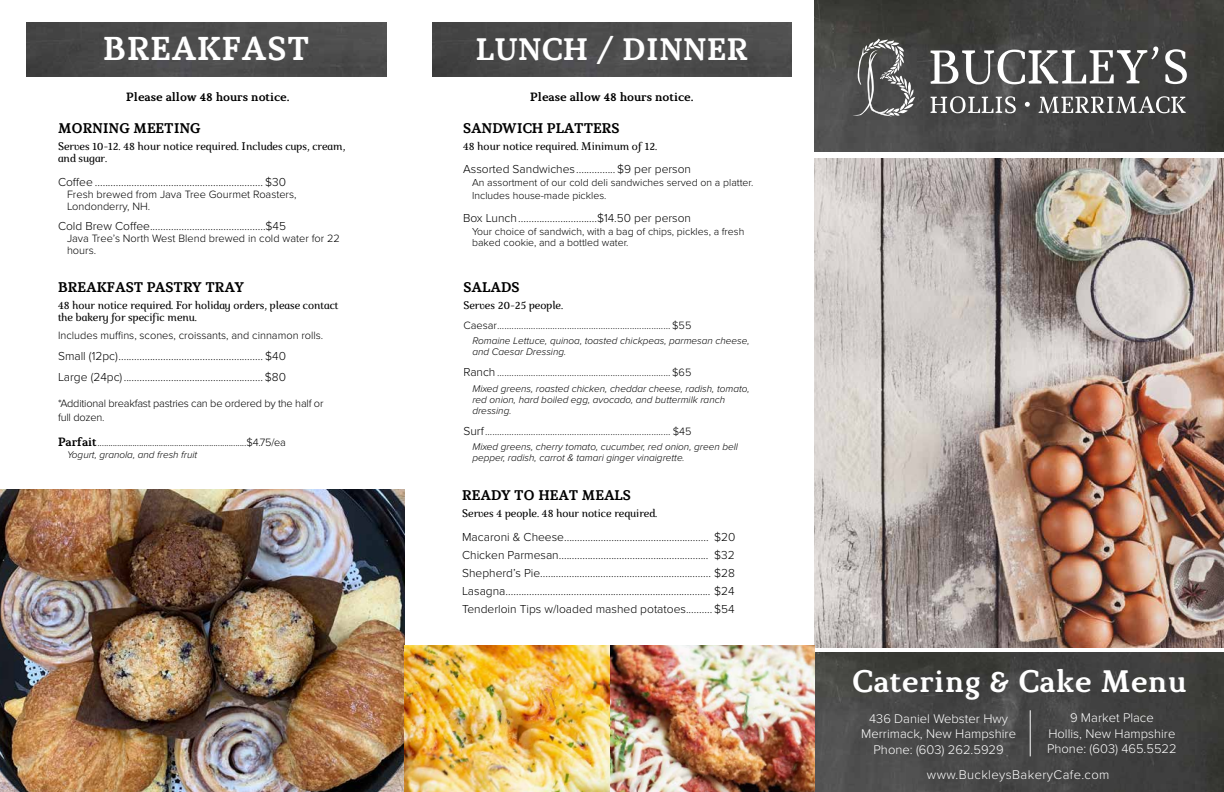
<style>
.page{position:relative;width:1224px;height:792px;background:#fff}
.page>*{position:absolute;margin:0;border:0;box-sizing:border-box;transform-origin:0 0}
.t1{font:700 33px "Marta";letter-spacing:.02em;color:#fff}
.t2{font:700 31px "Marta";letter-spacing:.02em;color:#fff}
.t3{font:700 14px "Marta";color:#000}
.t4{font:300 13px/15.6px "Proxima Nova";color:#fff;text-align:center}
.t5{font:300 13px "Proxima Nova";letter-spacing:.03em;color:#fff}
.t6{font:300 12px/18px "Proxima Nova";color:#000}
.t7{font:700 12px "Marta";color:#000}
.t8{font:300 11px/12px "Proxima Nova";color:#000}
.t9{font:italic 11px/12px "Marta";color:#000}
.t10{font:300 11px/14px "Proxima Nova";letter-spacing:-.02em;color:#000}
.t11{font:300 10.5px/13px "Proxima Nova";color:#000}
.t12{font:italic 300 10px/11px "Proxima Nova";color:#000}
.s1{font-family:"Marta";font-weight:700;font-size:12px}
.s2{font-size:12px}
</style>
<div class="page">
<img style="left:814px;top:0;width:410px;height:151px">
<img style="left:814px;top:158px;width:410px;height:490px">
<img style="left:0;top:490px;width:405px;height:302px">
<svg style="left:930px;top:47px;width:228px;height:37px"></svg>
<svg style="left:1165px;top:49px;width:22px;height:35px"></svg>
<svg style="left:930px;top:96px;width:86px;height:17px"></svg>
<svg style="left:1025px;top:102px;width:5px;height:5px"></svg>
<svg style="left:1039px;top:96px;width:147px;height:17px"></svg>
<svg style="left:853px;top:39px;width:62px;height:78px;background:#6a6a69"></svg>
<img style="left:814px;top:652px;width:410px;height:140px">
<hr style="left:1030px;top:710px;width:1px;height:46px;background:#fff">
<img style="left:26px;top:22px;width:360px;height:54px">
<img style="left:432px;top:22px;width:360px;height:54px">
<img style="left:405px;top:645px;width:409px;height:147px">
<h1 class="t1" style="left:103px;top:29px;width:208px">BREAKFAST</h1>
<h2 class="t2" style="left:476px;top:30px;width:274px">LUNCH / DINNER</h2>
<p class="t7" style="left:126px;top:90px;width:165px">Please allow 48 hours notice.</p>
<p class="t7" style="left:530px;top:90px;width:165px">Please allow 48 hours notice.</p>
<p class="t3" style="left:58px;top:120px;width:144px">MORNING MEETING</p>
<p class="t9" style="left:58px;top:140px;width:289px">Serves 10-12. 48 hour notice required. Includes cups, cream, and sugar.</p>
<p class="t6" style="left:58px;top:174px;width:229px">Coffee ................................................................ $30</p>
<p class="t8" style="left:67px;top:189px;width:231px">Fresh brewed from Java Tree Gourmet Roasters,<br>Londonderry, NH.</p>
<p class="t6" style="left:58px;top:218px;width:229px">Cold Brew Coffee............................................$45</p>
<p class="t8" style="left:67px;top:233px;width:275px">Java Tree’s North West Blend brewed in cold water for 22 hours.</p>
<p class="t3" style="left:58px;top:279px;width:188px">BREAKFAST PASTRY TRAY</p>
<p class="t9" style="left:58px;top:299px;width:282px">48 hour notice required. For holiday orders, please contact the bakery for specific menu.</p>
<p class="t8" style="left:58px;top:330px;width:267px">Includes muffins, scones, croissants, and cinnamon rolls.</p>
<p class="t6" style="left:58px;top:346px;width:229px;line-height:21px">Small (12pc)....................................................... $40<br>Large (24pc)..................................................... $80</p>
<p class="t10" style="left:58px;top:397px;width:267px">*Additional breakfast pastries can be ordered by the half or full dozen.</p>
<p class="t8" style="left:58px;top:436px;width:229px"><span class="s1">Parfait</span>....................................................................$4.75/ea</p>
<p class="t12" style="left:67px;top:449px;width:132px">Yogurt, granola, and fresh fruit</p>
<p class="t3" style="left:463px;top:120px;width:158px">SANDWICH PLATTERS</p>
<p class="t9" style="left:463px;top:140px;width:196px">48 hour notice required. Minimum of 12.</p>
<p class="t6" style="left:463px;top:160px;width:229px">Assorted Sandwiches...............$9 per person</p>
<p class="t11" style="left:472px;top:176px;width:283px">An assortment of our cold deli sandwiches served on a platter.<br>Includes house-made pickles.</p>
<p class="t6" style="left:463px;top:209px;width:230px">Box Lunch..............................$14.50 per person</p>
<p class="t11" style="left:472px;top:226px;width:274px;line-height:11px">Your choice of sandwich, with a bag of chips, pickles, a fresh baked cookie, and a bottled water.</p>
<p class="t3" style="left:463px;top:279px;width:58px">SALADS</p>
<p class="t9" style="left:463px;top:299px;width:101px">Serves 20-25 people.</p>
<p class="t8" style="left:463px;top:319px;width:229px">Caesar........................................................................$55</p>
<p class="t12" style="left:472px;top:336px;width:279px">Romaine Lettuce, quinoa, toasted chickpeas, parmesan cheese, and Caesar Dressing.</p>
<p class="t8" style="left:463px;top:367px;width:230px"><span class="s2">Ranch</span> ........................................................................$65</p>
<p class="t12" style="left:472px;top:383px;width:279px">Mixed greens, roasted chicken, cheddar cheese, radish, tomato, red onion, hard boiled egg, avocado, and buttermilk ranch dressing.</p>
<p class="t8" style="left:463px;top:425px;width:230px"><span class="s2">Surf</span>............................................................................. $45</p>
<p class="t12" style="left:472px;top:442px;width:267px">Mixed greens, cherry tomato, cucumber, red onion, green bell pepper, radish, carrot &amp; tamari ginger vinaigrette.</p>
<p class="t3" style="left:462px;top:487px;width:170px">READY TO HEAT MEALS</p>
<p class="t9" style="left:462px;top:507px;width:197px">Serves 4 people. 48 hour notice required.</p>
<p class="t6" style="left:462px;top:528px;width:275px;text-align:justify">Macaroni &amp; Cheese....................................................... $20<br>Chicken Parmesan......................................................... $32<br>Shepherd’s Pie................................................................. $28<br>Lasagna.............................................................................. $24<br>Tenderloin Tips w/loaded mashed potatoes.......... $54</p>
<h2 class="t2" style="left:853px;top:663px;width:335px">Catering &amp; Cake Menu</h2>
<p class="t4" style="left:861px;top:711px;width:156px">436 Daniel Webster Hwy<br>Merrimack, New Hampshire<br>Phone: (603) 262.5929</p>
<p class="t4" style="left:1047px;top:710px;width:131px">9 Market Place<br>Hollis, New Hampshire<br>Phone: (603) 465.5522</p>
<p class="t5" style="left:927px;top:768px;width:184px">www.BuckleysBakeryCafe.com</p>
</div>
